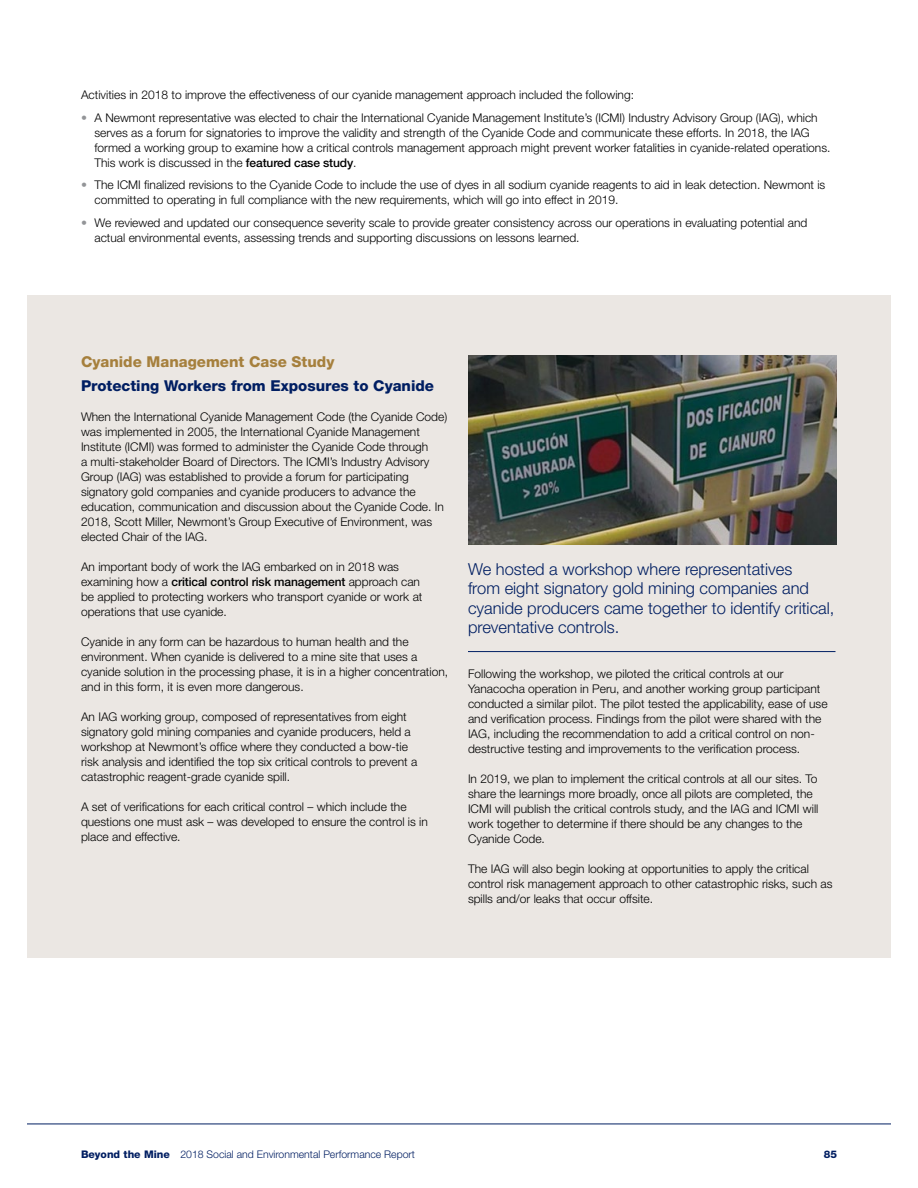
<style>
.page{position:relative;width:918px;height:1188px;background:#fff}
.page>*{position:absolute;margin:0;border:0;box-sizing:border-box;transform-origin:0 0}
.Case_study_pull_out{font:300 16.5px/19.5px "Helvetica Neue";color:#001e62}
.Case_study_H2{font:800 15px "Helvetica Neue";color:#001e62}
.Case_study_H1{font:800 15px "Helvetica Neue";color:#a6803d}
.Body_01{font:300 12px/15px "Helvetica Neue";color:#000}
.Body_02_pre_bullet{font:300 12px "Helvetica Neue";color:#000}
.t1{font:300 10.5px "Helvetica Neue";color:#001e62}
.t2{font:800 10.5px "Helvetica Neue";color:#001e62}
.s1{color:#939598}
.s2{font-weight:500}
.s3{font-weight:800}
</style>
<div class="page">
<hr style="left:27px;top:1124px;width:864px;height:1px;background:#001e62">
<div style="left:27px;top:295px;width:864px;height:663px;background:#ebe7e3"></div>
<hr style="left:468px;top:651px;width:368px;height:1px;background:#001e62">
<img style="left:468px;top:356px;width:369px;height:188px">
<p class="Body_02_pre_bullet" style="left:81px;top:87px;width:555px">Activities in 2018 to improve the effectiveness of our cyanide management approach included the following:</p>
<p class="Body_01" style="left:94px;top:109px;width:738px;text-indent:-14px"><span class="s1">•</span> A Newmont representative was elected to chair the International Cyanide Management Institute’s (ICMI) Industry Advisory Group (IAG), which serves as a forum for signatories to improve the validity and strength of the Cyanide Code and communicate these efforts. In 2018, the IAG formed a working group to examine how a critical controls management approach might prevent worker fatalities in cyanide-related operations.<br>This work is discussed in the <span class="s2">featured case study</span>.</p>
<p class="Body_01" style="left:94px;top:177px;width:732px;text-indent:-14px"><span class="s1">•</span> The ICMI finalized revisions to the Cyanide Code to include the use of dyes in all sodium cyanide reagents to aid in leak detection. Newmont is committed to operating in full compliance with the new requirements, which will go into effect in 2019.</p>
<p class="Body_01" style="left:94px;top:214px;width:714px;text-indent:-14px"><span class="s1">•</span> We reviewed and updated our consequence severity scale to provide greater consistency across our operations in evaluating potential and actual environmental events, assessing trends and supporting discussions on lessons learned.</p>
<p class="Case_study_H1" style="left:81px;top:353px;width:255px">Cyanide Management Case Study</p>
<p class="Case_study_H2" style="left:81px;top:377px;width:355px">Protecting Workers from Exposures to Cyanide</p>
<p class="Body_01" style="left:81px;top:409px;width:368px">When the International Cyanide Management Code (the Cyanide Code) was implemented in 2005, the International Cyanide Management Institute (ICMI) was formed to administer the Cyanide Code through<br>a multi-stakeholder Board of Directors. The ICMI’s Industry Advisory Group (IAG) was established to provide a forum for participating signatory gold companies and cyanide producers to advance the education, communication and discussion about the Cyanide Code. In 2018, Scott Miller, Newmont’s Group Executive of Environment, was elected Chair of the IAG.</p>
<p class="Body_01" style="left:81px;top:559px;width:343px">An important body of work the IAG embarked on in 2018 was examining how a <span class="s2">critical control risk management</span> approach can be applied to protecting workers who transport cyanide or work at operations that use cyanide.</p>
<p class="Body_01" style="left:81px;top:634px;width:369px">Cyanide in any form can be hazardous to human health and the environment. When cyanide is delivered to a mine site that uses a cyanide solution in the processing phase, it is in a higher concentration, and in this form, it is even more dangerous.</p>
<p class="Body_01" style="left:81px;top:709px;width:338px">An IAG working group, composed of representatives from eight signatory gold mining companies and cyanide producers, held a workshop at Newmont’s office where they conducted a bow-tie risk analysis and identified the top six critical controls to prevent a catastrophic reagent-grade cyanide spill.</p>
<p class="Body_01" style="left:81px;top:799px;width:348px">A set of verifications for each critical control – which include the questions one must ask – was developed to ensure the control is in place and effective.</p>
<p class="Case_study_pull_out" style="left:468px;top:559px;width:368px">We hosted a workshop where representatives<br>from eight signatory gold mining companies and cyanide producers came together to identify critical, preventative controls.</p>
<p class="Body_01" style="left:468px;top:666px;width:361px">Following the workshop, we piloted the critical controls at our Yanacocha operation in Peru, and another working group participant conducted a similar pilot. The pilot tested the applicability, ease of use and verification process. Findings from the pilot were shared with the IAG, including the recommendation to add a critical control on non&shy;destructive testing and improvements to the verification process.</p>
<p class="Body_01" style="left:468px;top:771px;width:352px">In 2019, we plan to implement the critical controls at all our sites. To share the learnings more broadly, once all pilots are completed, the ICMI will publish the critical controls study, and the IAG and ICMI will work together to determine if there should be any changes to the Cyanide Code.</p>
<p class="Body_01" style="left:468px;top:861px;width:366px">The IAG will also begin looking at opportunities to apply the critical control risk management approach to other catastrophic risks, such as spills and/or leaks that occur offsite.</p>
<p class="t1" style="left:81px;top:1148px;width:335px"><span class="s3">Beyond the Mine</span> 2018 Social and Environmental Performance Report</p>
<p class="t2" style="left:824px;top:1148px;width:15px">85</p>
</div>
